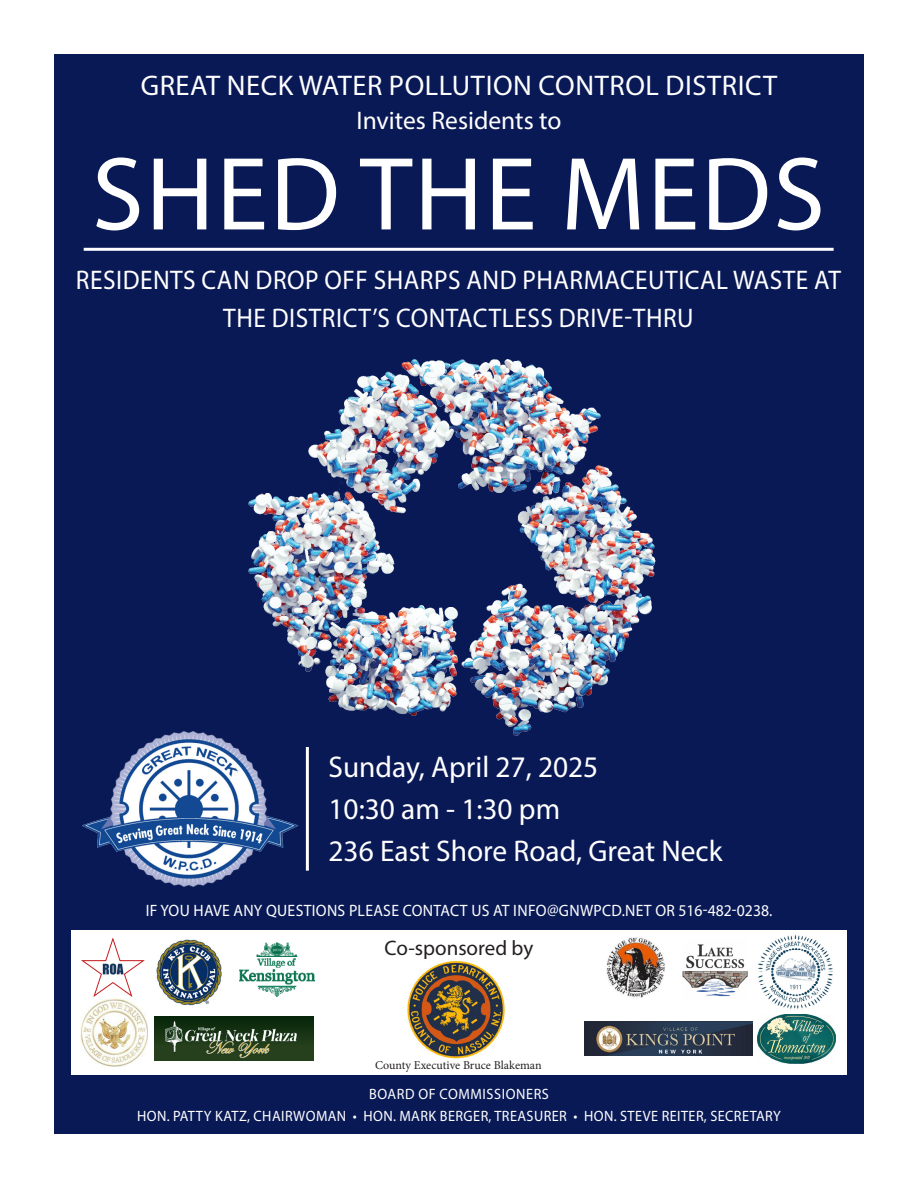
<style>
.page{position:relative;width:918px;height:1188px;background:#fff}
.page>*{position:absolute;margin:0;border:0;box-sizing:border-box;transform-origin:0 0}
.t1{font:105px "Myriad Pro";letter-spacing:.02em;color:#fff}
.t2{font:30px "Myriad Pro";color:#fff}
.t3{font:28.5px "Myriad Pro";letter-spacing:.02em;color:#fff}
.t4{font:27px/37.5px "Myriad Pro";letter-spacing:.02em;color:#fff;text-align:center;scale:.94 1}
.t5{font:25.5px "Myriad Pro";color:#fff}
.t6{font:21px "Myriad Pro";color:#231f20}
.t7{font:16.5px "Myriad Pro";letter-spacing:.02em;color:#fff;scale:.95 1}
.t8{font:15px "Myriad Pro";letter-spacing:.03em;color:#fff;scale:.95 1}
.t9{font:12px "Minion Pro";color:#231f20}
</style>
<div class="page">
<div style="left:54px;top:54px;width:810px;height:1080px;background:#091956"></div>
<img style="left:248px;top:359px;width:408px;height:377px">
<img style="left:83px;top:731px;width:215px;height:156px">
<hr style="left:306px;top:747px;width:3px;height:124px;background:#fff">
<hr style="left:84px;top:248px;width:750px;height:3px;background:#fff">
<div style="left:71px;top:930px;width:776px;height:144px;background:#fff"></div>
<img style="left:156px;top:939px;width:66px;height:66px">
<img style="left:407px;top:960px;width:98px;height:99px">
<img style="left:81px;top:939px;width:64px;height:58px">
<img style="left:154px;top:1016px;width:159px;height:44px">
<img style="left:606px;top:937px;width:59px;height:61px">
<img style="left:80px;top:999px;width:68px;height:68px">
<img style="left:683px;top:944px;width:65px;height:53px">
<img style="left:757px;top:1014px;width:79px;height:49px">
<img style="left:758px;top:935px;width:75px;height:74px">
<img style="left:584px;top:1021px;width:168px;height:35px">
<img style="left:239px;top:942px;width:76px;height:54px">
<p class="t3" style="left:141px;top:68px;width:638px">GREAT NECK WATER POLLUTION CONTROL DISTRICT</p>
<p class="t5" style="left:356px;top:105px;width:207px">Invites Residents to</p>
<p class="t1" style="left:92px;top:129px;width:735px">SHED THE MEDS</p>
<p class="t4" style="left:76px;top:261px;width:815px">RESIDENTS CAN DROP OFF SHARPS AND PHARMACEUTICAL WASTE AT<br>THE DISTRICT’S CONTACTLESS DRIVE-THRU</p>
<p class="t2" style="left:329px;top:749px;width:271px">Sunday, April 27, 2025</p>
<p class="t2" style="left:329px;top:791px;width:233px">10:30 am - 1:30 pm</p>
<p class="t2" style="left:329px;top:833px;width:395px">236 East Shore Road, Great Neck</p>
<p class="t7" style="left:146px;top:901px;width:661px">IF YOU HAVE ANY QUESTIONS PLEASE CONTACT US AT INFO@GNWPCD.NET OR 516-482-0238.</p>
<p class="t6" style="left:385px;top:935px;width:150px">Co-sponsored by</p>
<p class="t9" style="left:375px;top:1057px;width:168px">County Executive Bruce Blakeman</p>
<p class="t8" style="left:369px;top:1084px;width:191px">BOARD OF COMMISSIONERS</p>
<p class="t8" style="left:137px;top:1107px;width:679px">HON. PATTY KATZ, CHAIRWOMAN • HON. MARK BERGER, TREASURER • HON. STEVE REITER, SECRETARY</p>
</div>
